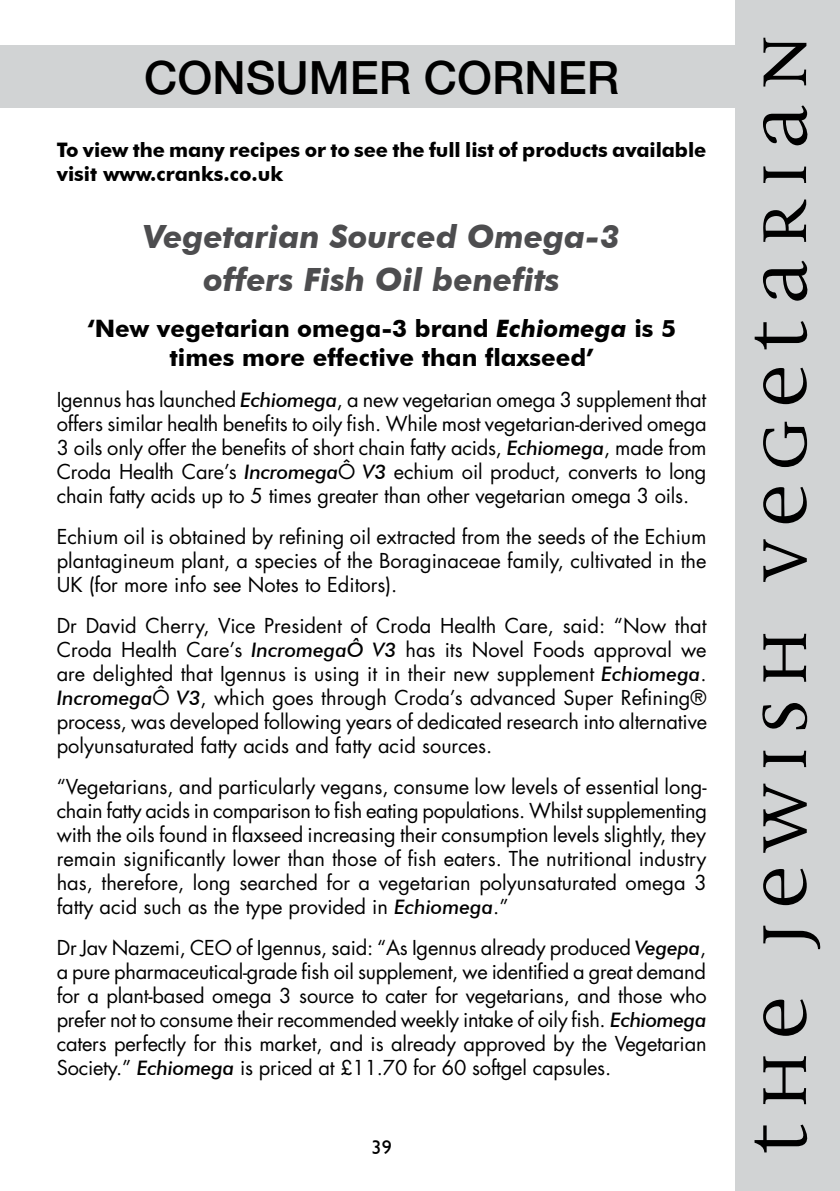
<style>
.page{position:relative;width:840px;height:1191px;background:#fff}
.page>*{position:absolute;margin:0;border:0;box-sizing:border-box;transform-origin:0 0}
.t1{font:500 46px "Helvetica Neue";color:#000}
.t2{font:italic 700 32px/43.2px "Futura BT";color:#4d4d4f;text-align:center}
.t3{font:700 24px/28.8px "Futura BT";color:#000;text-align:center}
.t4{font:20px/24px "Futura";color:#000;text-align:justify}
.t5{font:700 20px/24px "Futura BT";letter-spacing:-.005em;color:#000}
.t6{font:20px "Gill Sans";color:#000}
.s1{font-style:italic}
.s2{font-family:"Futura BT";font-weight:500;font-style:italic}
</style>
<div class="page">
<div style="left:0;top:45px;width:839px;height:63px;background:#d1d3d4"></div>
<div style="left:734px;top:0;width:105px;height:1191px;background:#d1d3d4"></div>
<svg style="left:754px;top:1124px;width:54px;height:28px"></svg>
<svg style="left:763px;top:1056px;width:42px;height:48px"></svg>
<svg style="left:763px;top:999px;width:44px;height:36px"></svg>
<svg style="left:763px;top:925px;width:58px;height:24px"></svg>
<svg style="left:763px;top:868px;width:44px;height:37px"></svg>
<svg style="left:763px;top:783px;width:43px;height:70px"></svg>
<svg style="left:763px;top:750px;width:42px;height:17px"></svg>
<svg style="left:762px;top:703px;width:46px;height:26px"></svg>
<svg style="left:763px;top:634px;width:42px;height:48px"></svg>
<svg style="left:763px;top:539px;width:43px;height:43px"></svg>
<svg style="left:763px;top:487px;width:44px;height:36px"></svg>
<svg style="left:763px;top:422px;width:43px;height:45px"></svg>
<svg style="left:763px;top:368px;width:44px;height:36px"></svg>
<svg style="left:754px;top:321px;width:54px;height:28px"></svg>
<svg style="left:763px;top:261px;width:45px;height:40px"></svg>
<svg style="left:763px;top:199px;width:43px;height:43px"></svg>
<svg style="left:763px;top:166px;width:42px;height:17px"></svg>
<svg style="left:763px;top:105px;width:45px;height:41px"></svg>
<svg style="left:763px;top:38px;width:43px;height:49px"></svg>
<h1 class="t1" style="left:144px;top:50px;width:33px">CONSU</h1>
<h1 class="t1" style="left:308px;top:50px;width:149px">MER CORNER</h1>
<p class="t5" style="left:57px;top:138px;width:650px">To view the many recipes or to see the full list of products available visit www.cranks.co.uk</p>
<h2 class="t2" style="left:143px;top:215px;width:477px">Vegetarian Sourced Omega-3 offers Fish Oil benefits</h2>
<p class="t3" style="left:87px;top:314px;width:590px">‘New vegetarian omega-3 brand <span class="s1">Echiomega</span> is 5 times more effective than flaxseed’</p>
<p class="t4" style="left:57px;top:387px;width:651px">Igennus has launched <span class="s2">Echiomega</span>, a new vegetarian omega 3 supplement that offers similar health benefits to oily fish. While most vegetarian-derived omega 3 oils only offer the benefits of short chain fatty acids, <span class="s2">Echiomega</span>, made from Croda Health Care’s <span class="s2">Incromega</span>Ô <span class="s2">V3</span> echium oil product, converts to long chain fatty acids up to 5 times greater than other vegetarian omega 3 oils.</p>
<p class="t4" style="left:57px;top:524px;width:651px">Echium oil is obtained by refining oil extracted from the seeds of the Echium plantagineum plant, a species of the Boraginaceae family, cultivated in the UK (for more info see Notes to Editors).</p>
<p class="t4" style="left:57px;top:613px;width:651px">Dr David Cherry, Vice President of Croda Health Care, said: “Now that Croda Health Care’s <span class="s2">IncromegaÔ V3</span> has its Novel Foods approval we are delighted that Igennus is using it in their new supplement <span class="s2">Echiomega</span>.<br><span class="s2">Incromega</span>Ô <span class="s2">V3</span>, which goes through Croda’s advanced Super Refining® process, was developed following years of dedicated research into alternative polyunsaturated fatty acids and fatty acid sources.</p>
<p class="t4" style="left:57px;top:774px;width:651px">“Vegetarians, and particularly vegans, consume low levels of essential long&shy;chain fatty acids in comparison to fish eating populations. Whilst supplementing with the oils found in flaxseed increasing their consumption levels slightly, they remain significantly lower than those of fish eaters. The nutritional industry has, therefore, long searched for a vegetarian polyunsaturated omega 3 fatty acid such as the type provided in <span class="s2">Echiomega</span>.”</p>
<p class="t4" style="left:57px;top:935px;width:651px">Dr Jav Nazemi, CEO of Igennus, said: “As Igennus already produced <span class="s2">Vegepa</span>, a pure pharmaceutical-grade fish oil supplement, we identified a great demand for a plant-based omega 3 source to cater for vegetarians, and those who prefer not to consume their recommended weekly intake of oily fish. <span class="s2">Echiomega </span>caters perfectly for this market, and is already approved by the Vegetarian Society.” <span class="s2">Echiomega</span> is priced at £11.70 for 60 softgel capsules.</p>
<p class="t6" style="left:371px;top:1135px;width:21px">39</p>
</div>
